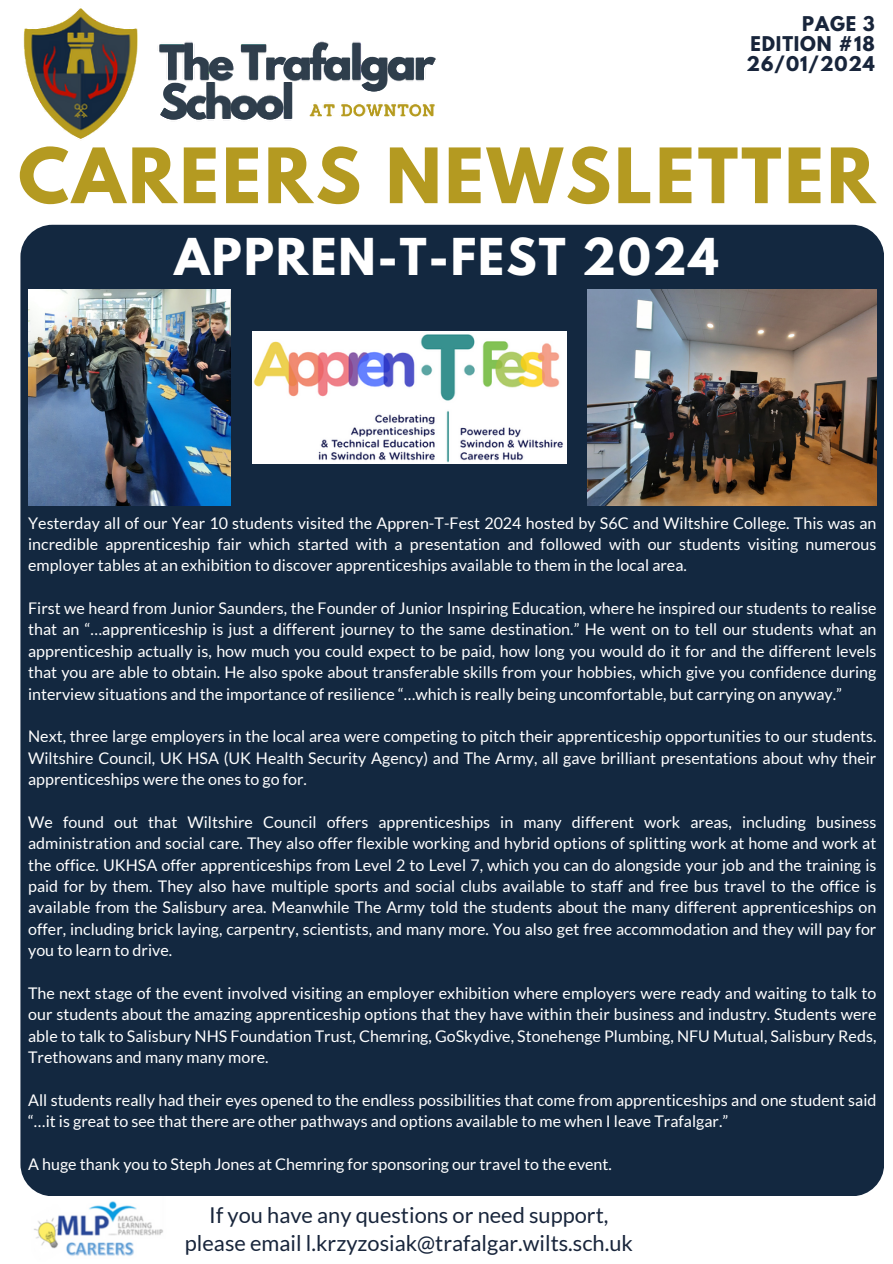
<style>
.page{position:relative;width:893px;height:1264px;background:#fff}
.page>*{position:absolute;margin:0;border:0;box-sizing:border-box;transform-origin:0 0}
.t1{font:700 67.5px "League Spartan";letter-spacing:.045em;color:#b49a21}
.t2{font:700 45px "League Spartan";letter-spacing:.045em;color:#fff}
.t3{font:21.75px/28.2px "Lato";color:#18253b;text-align:center}
.t4{font:700 18px/20.2px "League Spartan";letter-spacing:.045em;color:#18253b;text-align:justify}
.t5{font:16.05px/21.3px "Lato";color:#fff;text-align:justify}
</style>
<div class="page">
<img style="left:22px;top:8px;width:425px;height:237px">
<img style="left:34px;top:1191px;width:133px;height:65px">
<div style="left:20px;top:225px;width:864px;height:970px;background:#132840;border-radius:32px"></div>
<img style="left:587px;top:289px;width:289px;height:216px">
<img style="left:29px;top:289px;width:201px;height:216px">
<img style="left:252px;top:331px;width:314px;height:133px">
<p class="t4" style="left:746px;top:16px;width:130px;text-indent:56px">PAGE 3<br>EDITION #18<br>26/01/2024</p>
<p class="t1" style="left:18px;top:142px;width:858px">CAREERS NEWSLETTER</p>
<p class="t2" style="left:174px;top:234px;width:545px">APPREN-T-FEST 2024</p>
<h4 class="t5" style="left:28px;top:511px;width:849px">Yesterday all of our Year 10 students visited the Appren-T-Fest 2024 hosted by S6C and Wiltshire College. This was an incredible apprenticeship fair which started with a presentation and followed with our students visiting numerous employer tables at an exhibition to discover apprenticeships available to them in the local area.</h4>
<h1 class="t5" style="left:28px;top:597px;width:849px">First we heard from Junior Saunders, the Founder of Junior Inspiring Education, where he inspired our students to realise that an “…apprenticeship is just a different journey to the same destination.” He went on to tell our students what an apprenticeship actually is, how much you could expect to be paid, how long you would do it for and the different levels that you are able to obtain. He also spoke about transferable skills from your hobbies, which give you confidence during interview situations and the importance of resilience “…which is really being uncomfortable, but carrying on anyway.”</h1>
<h2 class="t5" style="left:28px;top:725px;width:849px">Next, three large employers in the local area were competing to pitch their apprenticeship opportunities to our students.<br>Wiltshire Council, UK HSA (UK Health Security Agency) and The Army, all gave brilliant presentations about why their apprenticeships were the ones to go for.</h2>
<p class="t5" style="left:28px;top:811px;width:849px">We found out that Wiltshire Council offers apprenticeships in many different work areas, including business administration and social care. They also offer flexible working and hybrid options of splitting work at home and work at the office. UKHSA offer apprenticeships from Level 2 to Level 7, which you can do alongside your job and the training is paid for by them. They also have multiple sports and social clubs available to staff and free bus travel to the office is available from the Salisbury area. Meanwhile The Army told the students about the many different apprenticeships on offer, including brick laying, carpentry, scientists, and many more. You also get free accommodation and they will pay for you to learn to drive.</p>
<p class="t5" style="left:28px;top:982px;width:849px">The next stage of the event involved visiting an employer exhibition where employers were ready and waiting to talk to our students about the amazing apprenticeship options that they have within their business and industry. Students were able to talk to Salisbury NHS Foundation Trust, Chemring, GoSkydive, Stonehenge Plumbing, NFU Mutual, Salisbury Reds, Trethowans and many many more.</p>
<p class="t5" style="left:28px;top:1089px;width:849px">All students really had their eyes opened to the endless possibilities that come from apprenticeships and one student said “…it is great to see that there are other pathways and options available to me when I leave Trafalgar.”</p>
<p class="t5" style="left:28px;top:1153px;width:585px">A huge thank you to Steph Jones at Chemring for sponsoring our travel to the event.</p>
<p class="t3" style="left:185px;top:1200px;width:449px">If you have any questions or need support, please email l.krzyzosiak@trafalgar.wilts.sch.uk</p>
</div>
